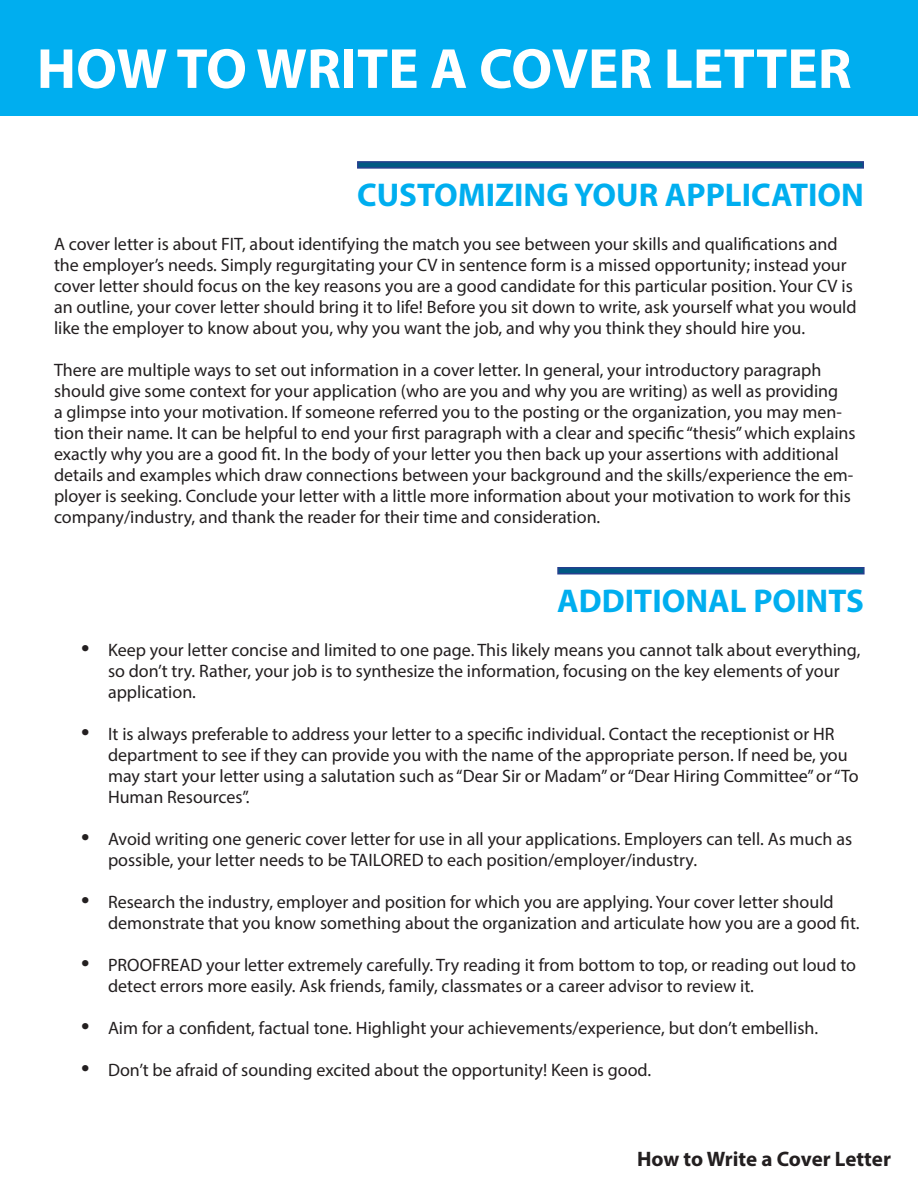
<style>
.page{position:relative;width:918px;height:1188px;background:#fff}
.page>*{position:absolute;margin:0;border:0;box-sizing:border-box;transform-origin:0 0}
.t1{font:700 57px "Myriad Pro";color:#fff}
.t2{font:700 33px "Myriad Pro";color:#00aeef}
.t3{font:700 21px "Myriad Pro";letter-spacing:-.005em;color:#231f20}
.Paragraph_Text{font:18px/21px "Myriad Pro";color:#231f20}
.s1{font-size:30px}
</style>
<div class="page">
<svg style="left:357px;top:161px;width:507px;height:8px"></svg>
<svg style="left:557px;top:567px;width:308px;height:7px;fill:#005983"></svg>
<div style="left:0;top:0;width:918px;height:115px;background:#00aeef"></div>
<p class="t1" style="left:37px;top:32px;width:816px">HOW TO WRITE A COVER LETTER</p>
<p class="t2" style="left:357px;top:173px;width:508px">CUSTOMIZING YOUR APPLICATION</p>
<p class="Paragraph_Text" style="left:54px;top:233px;width:804px">A cover letter is about FIT, about identifying the match you see between your skills and qualifications and the employer’s needs. Simply regurgitating your CV in sentence form is a missed opportunity; instead your cover letter should focus on the key reasons you are a good candidate for this particular position. Your CV is an outline, your cover letter should bring it to life! Before you sit down to write, ask yourself what you would like the employer to know about you, why you want the job, and why you think they should hire you.</p>
<p class="Paragraph_Text" style="left:54px;top:359px;width:803px">There are multiple ways to set out information in a cover letter. In general, your introductory paragraph should give some context for your application (who are you and why you are writing) as well as providing<br>a glimpse into your motivation. If someone referred you to the posting or the organization, you may men&shy;tion their name. It can be helpful to end your first paragraph with a clear and specific “thesis” which explains exactly why you are a good fit. In the body of your letter you then back up your assertions with additional details and examples which draw connections between your background and the skills/experience the em&shy;ployer is seeking. Conclude your letter with a little more information about your motivation to work for this company/industry, and thank the reader for their time and consideration.</p>
<p class="t2" style="left:557px;top:580px;width:308px">ADDITIONAL POINTS</p>
<p class="Paragraph_Text" style="left:108px;top:639px;width:754px;text-indent:-27px"><span class="s1">•</span> Keep your letter concise and limited to one page. This likely means you cannot talk about everything, so don’t try. Rather, your job is to synthesize the information, focusing on the key elements of your application.</p>
<p class="Paragraph_Text" style="left:108px;top:723px;width:752px;text-indent:-27px"><span class="s1">•</span> It is always preferable to address your letter to a specific individual. Contact the receptionist or HR department to see if they can provide you with the name of the appropriate person. If need be, you may start your letter using a salutation such as “Dear Sir or Madam” or “Dear Hiring Committee” or “To Human Resources”.</p>
<p class="Paragraph_Text" style="left:108px;top:828px;width:746px;text-indent:-27px"><span class="s1">•</span> Avoid writing one generic cover letter for use in all your applications. Employers can tell. As much as possible, your letter needs to be TAILORED to each position/employer/industry.</p>
<p class="Paragraph_Text" style="left:108px;top:891px;width:753px;text-indent:-27px"><span class="s1">•</span> Research the industry, employer and position for which you are applying. Your cover letter should demonstrate that you know something about the organization and articulate how you are a good fit.</p>
<p class="Paragraph_Text" style="left:108px;top:954px;width:750px;text-indent:-27px"><span class="s1">•</span> PROOFREAD your letter extremely carefully. Try reading it from bottom to top, or reading out loud to detect errors more easily. Ask friends, family, classmates or a career advisor to review it.</p>
<p class="Paragraph_Text" style="left:81px;top:1017px;width:739px"><span class="s1">•</span> Aim for a confident, factual tone. Highlight your achievements/experience, but don’t embellish.</p>
<p class="Paragraph_Text" style="left:81px;top:1059px;width:572px"><span class="s1">•</span> Don’t be afraid of sounding excited about the opportunity! Keen is good.</p>
<p class="t3" style="left:637px;top:1146px;width:255px">How to Write a Cover Letter</p>
</div>
